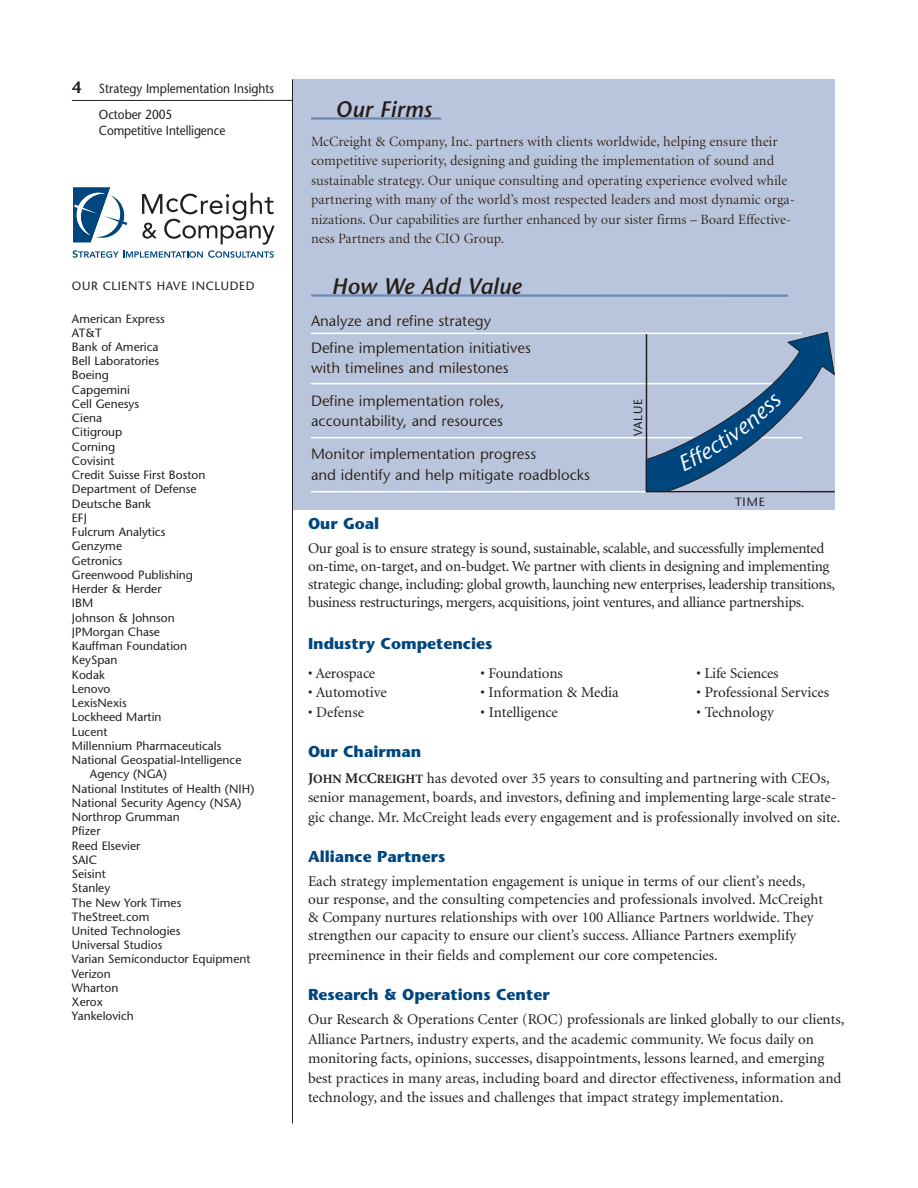
<style>
.page{position:relative;width:918px;height:1188px;background:#fff}
.page>*{position:absolute;margin:0;border:0;box-sizing:border-box;transform-origin:0 0}
.t1{font:italic 600 22.5px "Stone Sans";color:#231f20}
.t2{font:700 15.75px "Stone Sans";color:#00467e}
.t3{font:15px/19.5px "Minion";color:#231f20}
.t4{font:15px/18px "Minion";letter-spacing:-.02em;color:#231f20}
.t5{font:15px/20.2px "Stone Sans";color:#231f20}
.t6{font:14.25px/19.5px "Minion";color:#231f20}
.t7{font:13.2px/25.7px "Stone Sans";letter-spacing:-.01em;color:#231f20;scale:.9 1}
.t8{font:12px "Stone Sans";color:#231f20}
.t9{font:12px "Stone Sans";letter-spacing:.05em;color:#231f20}
.s1{font-weight:600;font-size:16.5px}
.s2{font-weight:700}
.s3{font-weight:700;font-size:12.75px}
</style>
<div class="page">
<svg style="left:72px;top:187px;width:203px;height:71px"></svg>
<hr style="left:72px;top:100px;width:220px;height:1px;background:#231f20">
<div style="left:292px;top:79px;width:543px;height:431px;background:#b9c5dc"></div>
<hr style="left:311px;top:294px;width:477px;height:3px;background:#6a89b4">
<hr style="left:311px;top:383px;width:491px;height:1px;background:#fff">
<hr style="left:311px;top:437px;width:491px;height:1px;background:#fff">
<hr style="left:311px;top:117px;width:130px;height:3px;background:#6a89b4">
<hr style="left:311px;top:491px;width:491px;height:1px;background:#fff">
<hr style="left:311px;top:333px;width:491px;height:1px;background:#fff">
<hr style="left:292px;top:80px;width:1px;height:1044px;background:#231f20">
<svg style="left:645px;top:332px;width:190px;height:161px"></svg>
<p class="t7" style="left:99px;top:77px;width:196px;text-indent:-27px"><span class="s1">4</span> Strategy Implementation Insights<br>October 2005</p>
<p class="t7" style="left:99px;top:119px;width:142px">Competitive Intelligence</p>
<p class="t9" style="left:72px;top:281px;width:184px">OUR CLIENTS HAVE INCLUDED</p>
<p class="t8" style="left:72px;top:314px;width:94px">American Express</p>
<p class="t8" style="left:72px;top:328px;width:31px">AT&amp;T</p>
<p class="t8" style="left:72px;top:342px;width:88px">Bank of America</p>
<p class="t8" style="left:72px;top:356px;width:89px">Bell Laboratories</p>
<p class="t8" style="left:72px;top:371px;width:38px">Boeing</p>
<p class="t8" style="left:72px;top:385px;width:60px">Capgemini</p>
<p class="t8" style="left:72px;top:399px;width:69px">Cell Genesys</p>
<p class="t8" style="left:72px;top:413px;width:32px">Ciena</p>
<p class="t8" style="left:72px;top:428px;width:52px">Citigroup</p>
<p class="t8" style="left:72px;top:442px;width:45px">Corning</p>
<p class="t8" style="left:72px;top:456px;width:44px">Covisint</p>
<p class="t8" style="left:72px;top:470px;width:135px">Credit Suisse First Boston</p>
<p class="t8" style="left:72px;top:485px;width:126px">Department of Defense</p>
<p class="t8" style="left:72px;top:499px;width:80px">Deutsche Bank</p>
<p class="t8" style="left:72px;top:513px;width:16px">EFJ</p>
<p class="t8" style="left:72px;top:527px;width:95px">Fulcrum Analytics</p>
<p class="t8" style="left:72px;top:542px;width:52px">Genzyme</p>
<p class="t8" style="left:72px;top:556px;width:52px">Getronics</p>
<p class="t8" style="left:72px;top:570px;width:123px">Greenwood Publishing</p>
<p class="t8" style="left:72px;top:584px;width:91px">Herder &amp; Herder</p>
<p class="t8" style="left:72px;top:599px;width:23px">IBM</p>
<p class="t8" style="left:72px;top:613px;width:104px">Johnson &amp; Johnson</p>
<p class="t8" style="left:72px;top:627px;width:89px">JPMorgan Chase</p>
<p class="t8" style="left:72px;top:641px;width:117px">Kauffman Foundation</p>
<p class="t8" style="left:72px;top:656px;width:47px">KeySpan</p>
<p class="t8" style="left:72px;top:670px;width:34px">Kodak</p>
<p class="t8" style="left:72px;top:684px;width:40px">Lenovo</p>
<p class="t8" style="left:72px;top:698px;width:56px">LexisNexis</p>
<p class="t8" style="left:72px;top:713px;width:91px">Lockheed Martin</p>
<p class="t8" style="left:72px;top:727px;width:37px">Lucent</p>
<p class="t8" style="left:72px;top:741px;width:151px">Millennium Pharmaceuticals</p>
<p class="t8" style="left:72px;top:755px;width:171px">National Geospatial-Intelligence</p>
<p class="t8" style="left:90px;top:769px;width:79px">Agency (NGA)</p>
<p class="t8" style="left:72px;top:784px;width:184px">National Institutes of Health (NIH)</p>
<p class="t8" style="left:72px;top:798px;width:171px">National Security Agency (NSA)</p>
<p class="t8" style="left:72px;top:812px;width:109px">Northrop Grumman</p>
<p class="t8" style="left:72px;top:826px;width:30px">Pfizer</p>
<p class="t8" style="left:72px;top:841px;width:70px">Reed Elsevier</p>
<p class="t8" style="left:72px;top:855px;width:26px">SAIC</p>
<p class="t8" style="left:72px;top:869px;width:35px">Seisint</p>
<p class="t8" style="left:72px;top:883px;width:40px">Stanley</p>
<p class="t8" style="left:72px;top:898px;width:111px">The New York Times</p>
<p class="t8" style="left:72px;top:912px;width:79px">TheStreet.com</p>
<p class="t8" style="left:72px;top:926px;width:110px">United Technologies</p>
<p class="t8" style="left:72px;top:940px;width:92px">Universal Studios</p>
<p class="t8" style="left:72px;top:955px;width:180px">Varian Semiconductor Equipment</p>
<p class="t8" style="left:72px;top:969px;width:40px">Verizon</p>
<p class="t8" style="left:72px;top:983px;width:48px">Wharton</p>
<p class="t8" style="left:72px;top:997px;width:33px">Xerox</p>
<p class="t8" style="left:72px;top:1012px;width:63px">Yankelovich</p>
<h1 class="t1" style="left:335px;top:101px;width:98px">Our Firms</h1>
<p class="t6" style="left:311px;top:133px;width:485px">McCreight &amp; Company, Inc. partners with clients worldwide, helping ensure their competitive superiority, designing and guiding the implementation of sound and sustainable strategy. Our unique consulting and operating experience evolved while partnering with many of the world’s most respected leaders and most dynamic orga&shy;nizations. Our capabilities are further enhanced by our sister firms – Board Effective&shy;ness Partners and the CIO Group.</p>
<h1 class="t1" style="left:332px;top:278px;width:191px">How We Add Value</h1>
<p class="t5" style="left:311px;top:309px;width:221px;line-height:27px">Analyze and refine strategy<br>Define implementation initiatives</p>
<p class="t5" style="left:311px;top:359px;width:199px">with timelines and milestones</p>
<p class="t5" style="left:311px;top:392px;width:195px">Define implementation roles, accountability, and resources</p>
<p class="t5" style="left:311px;top:446px;width:280px">Monitor implementation progress<br>and identify and help mitigate roadblocks</p>
<p class="t8" style="left:633px;top:436px;width:39px;rotate:-90deg">VALUE</p>
<p class="t8" style="left:735px;top:497px;width:31px">TIME</p>
<p class="t2" style="left:308px;top:517px;width:73px">Our Goal</p>
<p class="t4" style="left:308px;top:541px;width:529px">Our goal is to ensure strategy is sound, sustainable, scalable, and successfully implemented on-time, on-target, and on-budget. We partner with clients in designing and implementing strategic change, including: global growth, launching new enterprises, leadership transitions, business restructurings, mergers, acquisitions, joint ventures, and alliance partnerships.</p>
<p class="t2" style="left:308px;top:637px;width:186px">Industry Competencies</p>
<p class="t3" style="left:308px;top:664px;width:69px">• Aerospace</p>
<p class="t3" style="left:480px;top:664px;width:84px">• Foundations</p>
<p class="t3" style="left:696px;top:664px;width:84px">• Life Sciences</p>
<p class="t3" style="left:308px;top:684px;width:80px">• Automotive</p>
<p class="t3" style="left:480px;top:684px;width:140px">• Information &amp; Media</p>
<p class="t3" style="left:696px;top:684px;width:134px">• Professional Services</p>
<p class="t3" style="left:308px;top:703px;width:57px">• Defense</p>
<p class="t3" style="left:481px;top:703px;width:79px">• Intelligence</p>
<p class="t3" style="left:697px;top:703px;width:79px">• Technology</p>
<p class="t2" style="left:308px;top:745px;width:115px">Our Chairman</p>
<p class="t3" style="left:308px;top:769px;width:534px"><span class="s2">J</span><span class="s3">OHN</span> <span class="s2">M</span><span class="s3">C</span><span class="s2">C</span><span class="s3">REIGHT</span> has devoted over 35 years to consulting and partnering with CEOs, senior management, boards, and investors, defining and implementing large-scale strate&shy;gic change. Mr. McCreight leads every engagement and is professionally involved on site.</p>
<p class="t2" style="left:308px;top:850px;width:139px">Alliance Partners</p>
<p class="t3" style="left:308px;top:874px;width:517px;line-height:18px">Each strategy implementation engagement is unique in terms of our client’s needs, our response, and the consulting competencies and professionals involved. McCreight &amp; Company nurtures relationships with over 100 Alliance Partners worldwide. They strengthen our capacity to ensure our client’s success. Alliance Partners exemplify</p>
<p class="t3" style="left:308px;top:946px;width:411px">preeminence in their fields and complement our core competencies.</p>
<p class="t2" style="left:308px;top:988px;width:243px">Research &amp; Operations Center</p>
<p class="t3" style="left:308px;top:1011px;width:538px">Our Research &amp; Operations Center (ROC) professionals are linked globally to our clients, Alliance Partners, industry experts, and the academic community. We focus daily on monitoring facts, opinions, successes, disappointments, lessons learned, and emerging best practices in many areas, including board and director effectiveness, information and technology, and the issues and challenges that impact strategy implementation.</p>
</div>
